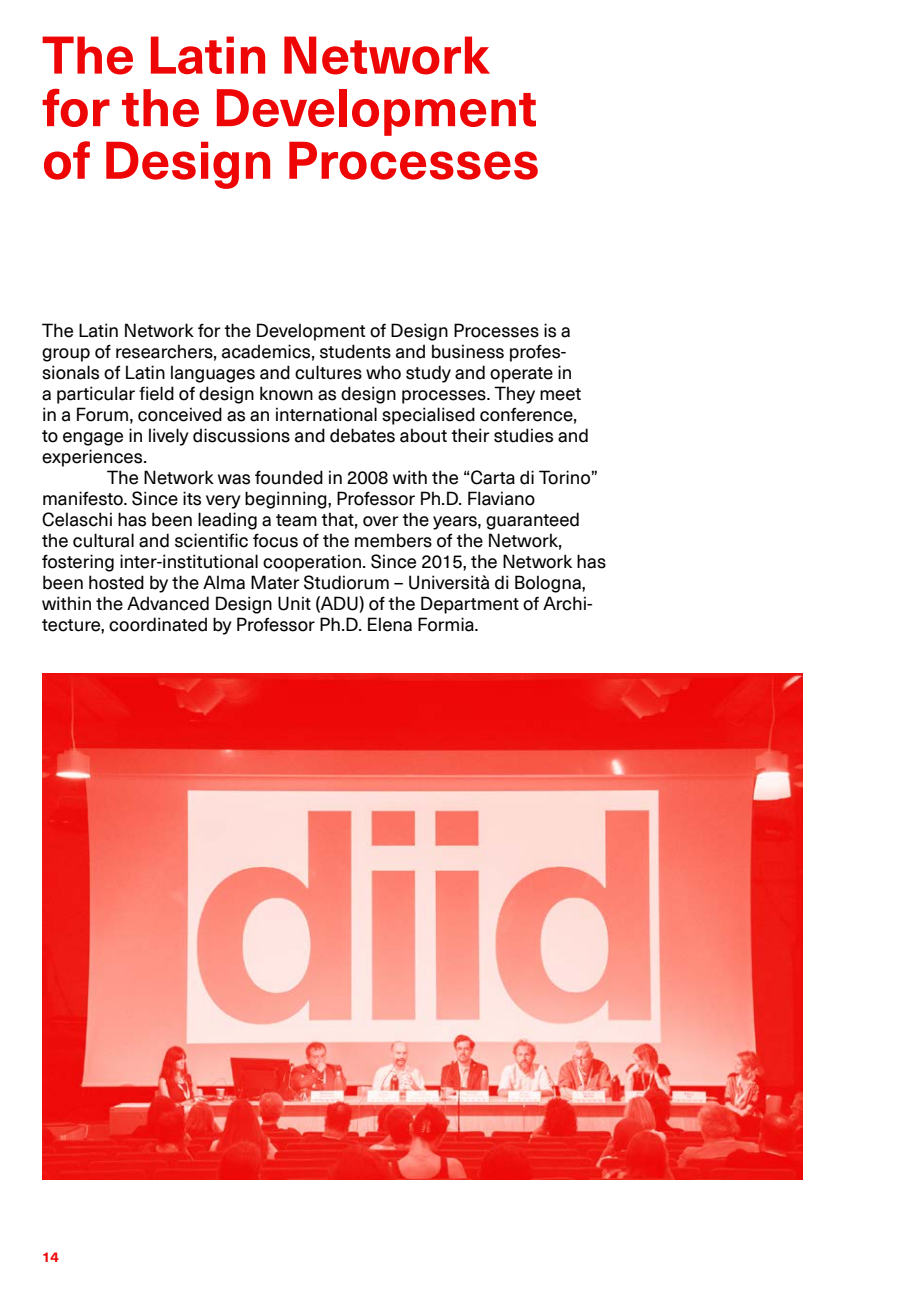
<style>
.page{position:relative;width:908px;height:1304px;background:#fff}
.page>*{position:absolute;margin:0;border:0;box-sizing:border-box;transform-origin:0 0}
.t1{font:700 52px/52.6px "Neue Haas Unica W1 G";letter-spacing:-.005em;color:#ee0606}
.t2{font:18.4px/21px "Neue Haas Unica W1 G";color:#000}
.t3{font:700 14px "Neue Haas Unica W1 G";color:#ee0606}
</style>
<div class="page">
<img style="left:42px;top:673px;width:760px;height:506px">
<h1 class="t1" style="left:42px;top:26px;width:499px">The Latin Network for the Development of Design Processes</h1>
<p class="t2" style="left:42px;top:318px;width:548px">The Latin Network for the Development of Design Processes is a group of researchers, academics, students and business profes&shy;sionals of Latin languages and cultures who study and operate in<br>a particular field of design known as design processes. They meet in a Forum, conceived as an international specialised conference, to engage in lively discussions and debates about their studies and experiences.</p>
<p class="t2" style="left:42px;top:466px;width:565px;text-indent:65px">The Network was founded in 2008 with the “Carta di Torino” manifesto. Since its very beginning, Professor Ph.D. Flaviano Celaschi has been leading a team that, over the years, guaranteed the cultural and scientific focus of the members of the Network, fostering inter-institutional cooperation. Since 2015, the Network has been hosted by the Alma Mater Studiorum – Università di Bologna, within the Advanced Design Unit (ADU) of the Department of Archi&shy;tecture, coordinated by Professor Ph.D. Elena Formia.</p>
<p class="t3" style="left:42px;top:1246px;width:18px">14</p>
</div>
